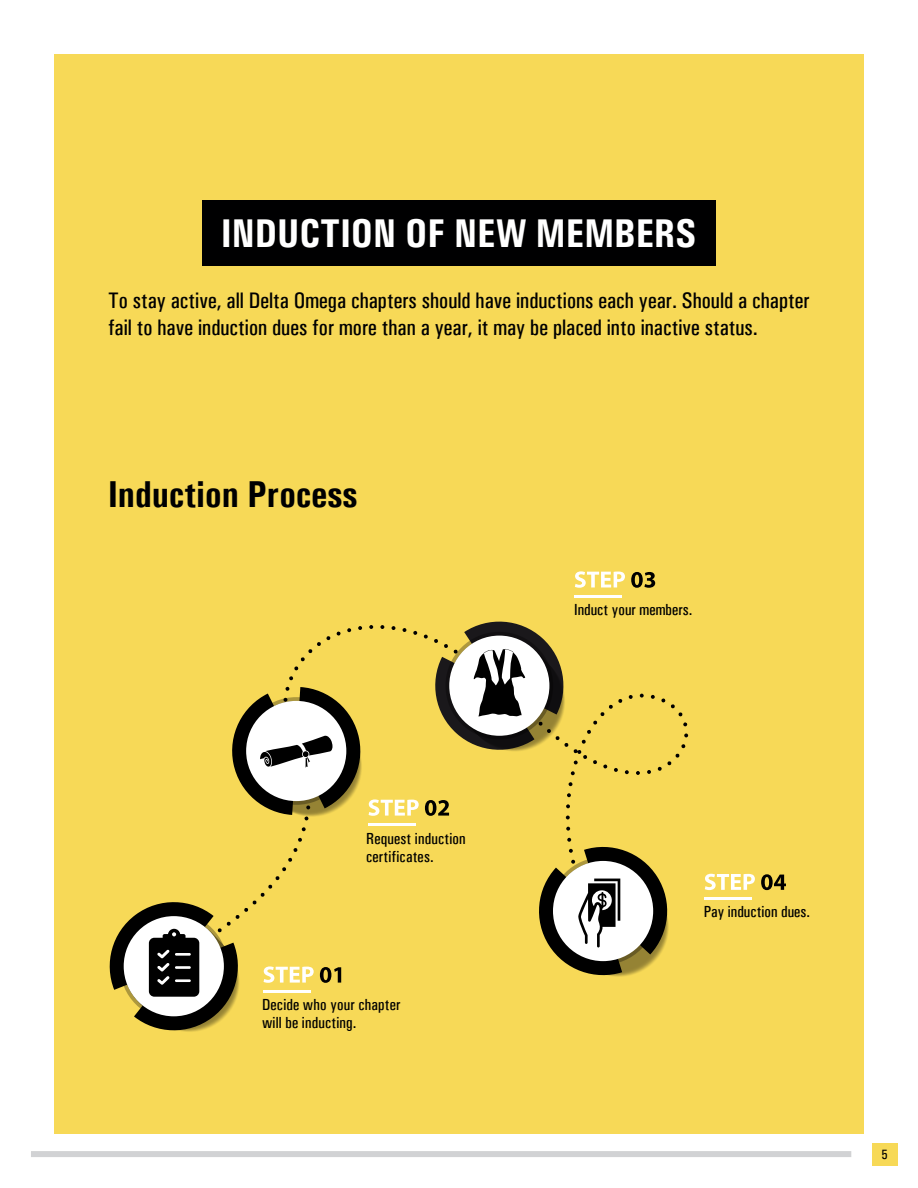
<style>
.page{position:relative;width:918px;height:1188px;background:#fff}
.page>*{position:absolute;margin:0;border:0;box-sizing:border-box;transform-origin:0 0}
.t1{font:700 40.2px "Univers Condensed";color:#fff}
.t2{font:700 37.5px "Univers Condensed";color:#000001}
.Body{font:22.5px/27px "Univers Condensed";color:#000001}
.t3{font:16.05px/17.7px "Univers Condensed";letter-spacing:.01em;color:#000}
.t4{font:13.5px "Univers Condensed";color:#000001}
</style>
<div class="page">
<div style="left:872px;top:1143px;width:26px;height:23px;background:#f7d957"></div>
<div style="left:31px;top:1151px;width:820px;height:6px;background:#d1d2d4"></div>
<div style="left:54px;top:54px;width:810px;height:1080px;background:#f7d957"></div>
<div style="left:202px;top:200px;width:514px;height:66px;background:#000001"></div>
<svg style="left:244px;top:625px;width:444px;height:287px"></svg>
<svg style="left:264px;top:966px;width:50px;height:17px"></svg>
<svg style="left:320px;top:967px;width:21px;height:16px"></svg>
<hr style="left:263px;top:990px;width:48px;height:3px;background:#fff">
<svg style="left:575px;top:571px;width:50px;height:17px"></svg>
<svg style="left:631px;top:572px;width:24px;height:16px"></svg>
<hr style="left:574px;top:595px;width:48px;height:3px;background:#fff">
<svg style="left:425px;top:800px;width:24px;height:16px"></svg>
<hr style="left:368px;top:823px;width:48px;height:3px;background:#fff">
<svg style="left:705px;top:874px;width:50px;height:16px"></svg>
<svg style="left:761px;top:874px;width:25px;height:16px"></svg>
<hr style="left:704px;top:898px;width:48px;height:2px;background:#fff">
<svg style="left:109px;top:902px;width:131px;height:130px"></svg>
<svg style="left:232px;top:687px;width:187px;height:129px"></svg>
<svg style="left:429px;top:621px;width:140px;height:134px"></svg>
<svg style="left:533px;top:841px;width:140px;height:136px"></svg>
<p class="t1" style="left:221px;top:209px;width:477px">INDUCTION OF NEW MEMBERS</p>
<p class="Body" style="left:108px;top:287px;width:703px">To stay active, all Delta Omega chapters should have inductions each year. Should a chapter fail to have induction dues for more than a year, it may be placed into inactive status.</p>
<p class="t2" style="left:108px;top:472px;width:251px">Induction Process</p>
<p class="t3" style="left:574px;top:601px;width:120px">Induct your members.</p>
<p class="t3" style="left:366px;top:830px;width:101px">Request induction certificates.</p>
<p class="t3" style="left:262px;top:995px;width:140px">Decide who your chapter will be inducting.</p>
<p class="t3" style="left:704px;top:903px;width:108px">Pay induction dues.</p>
<p class="t4" style="left:881px;top:1146px;width:8px">5</p>
</div>
